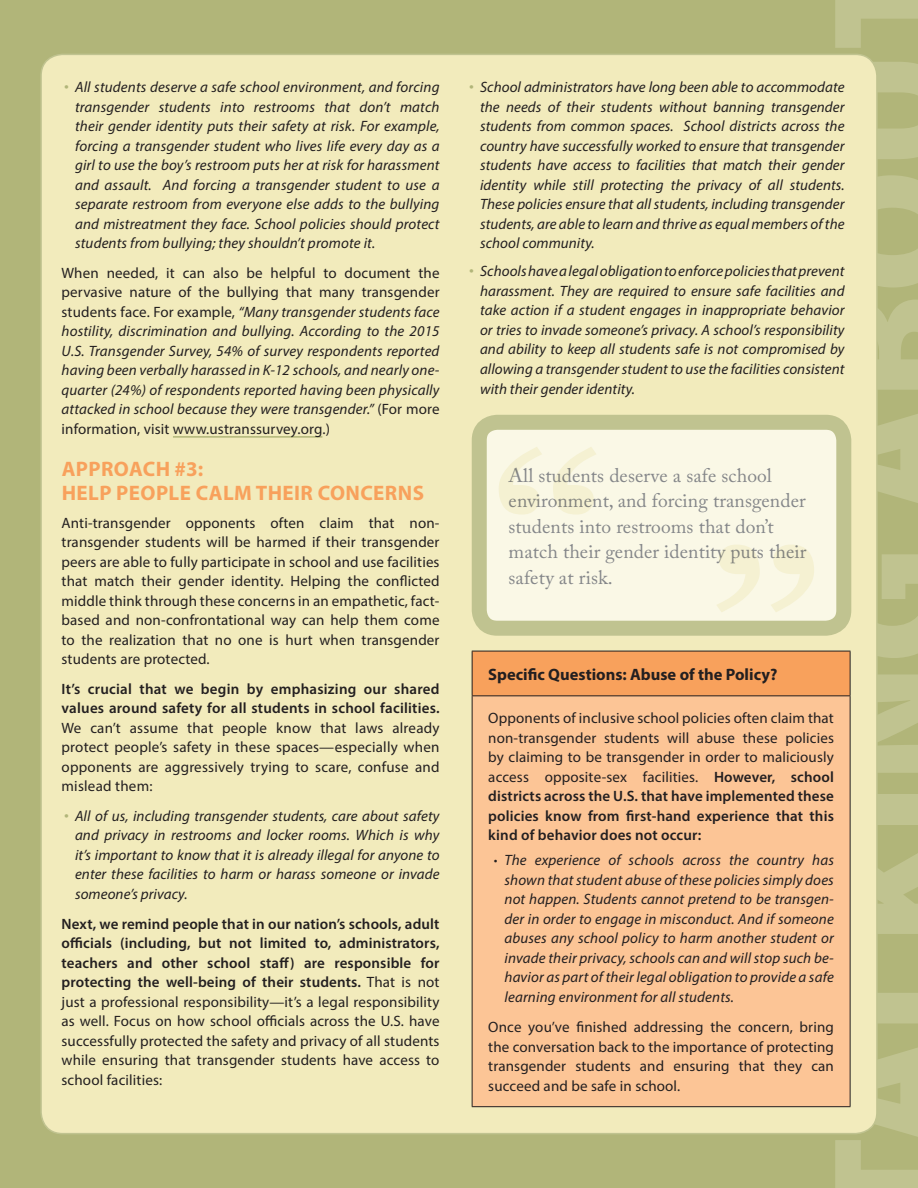
<style>
.page{position:relative;width:918px;height:1188px;background:#b1b579}
.page>*{position:absolute;margin:0;border:0;box-sizing:border-box;transform-origin:0 0}
.Heading_4{font:900 169.5px "Myriad Pro";color:#c0c390}
.t1{font:700 21px/24px "Myriad Pro";letter-spacing:.02em;color:#f8a15c}
.t2{font:19.5px/25.5px "Adobe Caslon Pro";letter-spacing:.005em;color:#848689}
.Sidebar_Title{font:700 16.5px "Myriad Pro";color:#231f20}
.Bulleted_List{font:italic 15px/19.5px "Myriad Pro";letter-spacing:.005em;color:#231f20;text-align:justify}
.Sidebar_Text{font:15px/19.5px "Myriad Pro";letter-spacing:.01em;color:#231f20;text-align:justify}
.Bulleted_List_Light{font:italic 15px/19.5px "Myriad Pro";letter-spacing:.01em;color:#231f20;text-align:justify}
.s1{font-weight:300;font-style:normal;font-size:19.5px;color:#b1b579}
.s2{font-style:normal}
.s3{font-weight:600}
.s4{font-weight:300;font-style:normal}
</style>
<div class="page">
<div style="left:41px;top:54px;width:836px;height:1080px;background:#f2ebbc;border-radius:22px"></div>
<hr style="left:173px;top:436px;width:149px;height:2px;background:#b1b579">
<div style="left:472px;top:651px;width:378px;height:45px;background:#f8a15c"></div>
<div style="left:472px;top:696px;width:378px;height:411px;background:#fcc596"></div>
<hr style="left:472px;top:651px;width:378px;height:1px;background:#231f20">
<hr style="left:472px;top:651px;width:1px;height:44px;background:#231f20">
<hr style="left:850px;top:651px;width:1px;height:44px;background:#231f20">
<hr style="left:472px;top:695px;width:378px;height:1px;background:#231f20">
<hr style="left:472px;top:696px;width:1px;height:410px;background:#231f20">
<hr style="left:850px;top:696px;width:1px;height:410px;background:#231f20">
<hr style="left:472px;top:1106px;width:378px;height:1px;background:#231f20">
<div style="left:479px;top:422px;width:365px;height:206px;background:#faf8e6;border-radius:18px"></div>
<div style="left:472px;top:415px;width:379px;height:221px;border:15px solid #c0c390;border-radius:18px"></div>
<svg style="left:717px;top:545px;width:97px;height:67px"></svg>
<svg style="left:499px;top:447px;width:97px;height:68px"></svg>
<p class="Bulleted_List" style="left:75px;top:77px;width:366px;text-indent:-11px"><span class="s1">•</span> All students deserve a safe school environment, and forcing transgender students into restrooms that don’t match their gender identity puts their safety at risk. For example, forcing a transgender student who lives life every day as a girl to use the boy’s restroom puts her at risk for harassment and assault. And forcing a transgender student to use a separate restroom from everyone else adds to the bullying and mistreatment they face. School policies should protect students from bullying; they shouldn’t promote it.</p>
<p class="Bulleted_List" style="left:62px;top:263px;width:380px"><span class="s2">When needed, it can also be helpful to document the pervasive nature of the bullying that many transgender students face. For example,</span> “Many transgender students face hostility, discrimination and bullying. According to the 2015<br>U.S. Transgender Survey, 54% of survey respondents reported having been verbally harassed in K-12 schools, and nearly one&shy;quarter (24%) of respondents reported having been physically attacked in school because they were transgender.” <span class="s2">(For more information, visit www.ustranssurvey.org.)</span></p>
<p class="t1" style="left:62px;top:456px;width:364px">APPROACH #3:<br>HELP PEOPLE CALM THEIR CONCERNS</p>
<p class="Sidebar_Text" style="left:62px;top:513px;width:380px">Anti-transgender opponents often claim that non&shy;transgender students will be harmed if their transgender peers are able to fully participate in school and use facilities that match their gender identity. Helping the conflicted middle think through these concerns in an empathetic, fact&shy;based and non-confrontational way can help them come to the realization that no one is hurt when transgender students are protected.</p>
<p class="Sidebar_Text" style="left:62px;top:679px;width:380px"><span class="s3">It’s crucial that we begin by emphasizing our shared values around safety for all students in school facilities.<br></span>We can’t assume that people know that laws already protect people’s safety in these spaces—especially when opponents are aggressively trying to scare, confuse and mislead them:</p>
<p class="Bulleted_List" style="left:75px;top:806px;width:366px;text-indent:-11px"><span class="s1">•</span> All of us, including transgender students, care about safety and privacy in restrooms and locker rooms. Which is why it’s important to know that it is already illegal for anyone to enter these facilities to harm or harass someone or invade someone’s privacy.</p>
<p class="Sidebar_Text" style="left:62px;top:914px;width:380px"><span class="s3">Next, we remind people that in our nation’s schools, adult officials (including, but not limited to, administrators, teachers and other school staff) are responsible for protecting the well-being of their students.</span> That is not just a professional responsibility—it’s a legal responsibility as well. Focus on how school officials across the U.S. have successfully protected the safety and privacy of all students while ensuring that transgender students have access to school facilities:</p>
<p class="Heading_4" style="left:779px;top:1233px;width:1280px;rotate:-90deg">TALKING ABOUT</p>
<p class="Bulleted_List" style="left:480px;top:77px;width:366px;text-indent:-11px"><span class="s1">•</span> School administrators have long been able to accommodate the needs of their students without banning transgender students from common spaces. School districts across the country have successfully worked to ensure that transgender students have access to facilities that match their gender identity while still protecting the privacy of all students.<br>These policies ensure that all students, including transgender students, are able to learn and thrive as equal members of the school community.</p>
<p class="Bulleted_List" style="left:480px;top:261px;width:366px;text-indent:-11px"><span class="s1">•</span> Schools have a legal obligation to enforce policies that prevent harassment. They are required to ensure safe facilities and take action if a student engages in inappropriate behavior or tries to invade someone’s privacy. A school’s responsibility and ability to keep all students safe is not compromised by allowing a transgender student to use the facilities consistent with their gender identity.</p>
<p class="t2" style="left:509px;top:462px;width:299px">All students deserve a safe school environment, and forcing transgender students into restrooms that don’t match their gender identity puts their safety at risk.</p>
<p class="Sidebar_Title" style="left:488px;top:663px;width:291px">Specific Questions: Abuse of the Policy?</p>
<p class="Sidebar_Text" style="left:488px;top:708px;width:347px">Opponents of inclusive school policies often claim that non-transgender students will abuse these policies by claiming to be transgender in order to maliciously access opposite-sex facilities. <span class="s3">However, school districts across the U.S. that have implemented these policies know from first-hand experience that this kind of behavior does not occur:</span></p>
<p class="Bulleted_List_Light" style="left:505px;top:850px;width:331px;text-indent:-11px"><span class="s4">•</span> The experience of schools across the country has shown that student abuse of these policies simply does not happen. Students cannot pretend to be transgen&shy;der in order to engage in misconduct. And if someone abuses any school policy to harm another student or invade their privacy, schools can and will stop such be&shy;havior as part of their legal obligation to provide a safe learning environment for all students.</p>
<p class="Sidebar_Text" style="left:488px;top:1017px;width:347px">Once you’ve finished addressing the concern, bring the conversation back to the importance of protecting transgender students and ensuring that they can succeed and be safe in school.</p>
</div>
